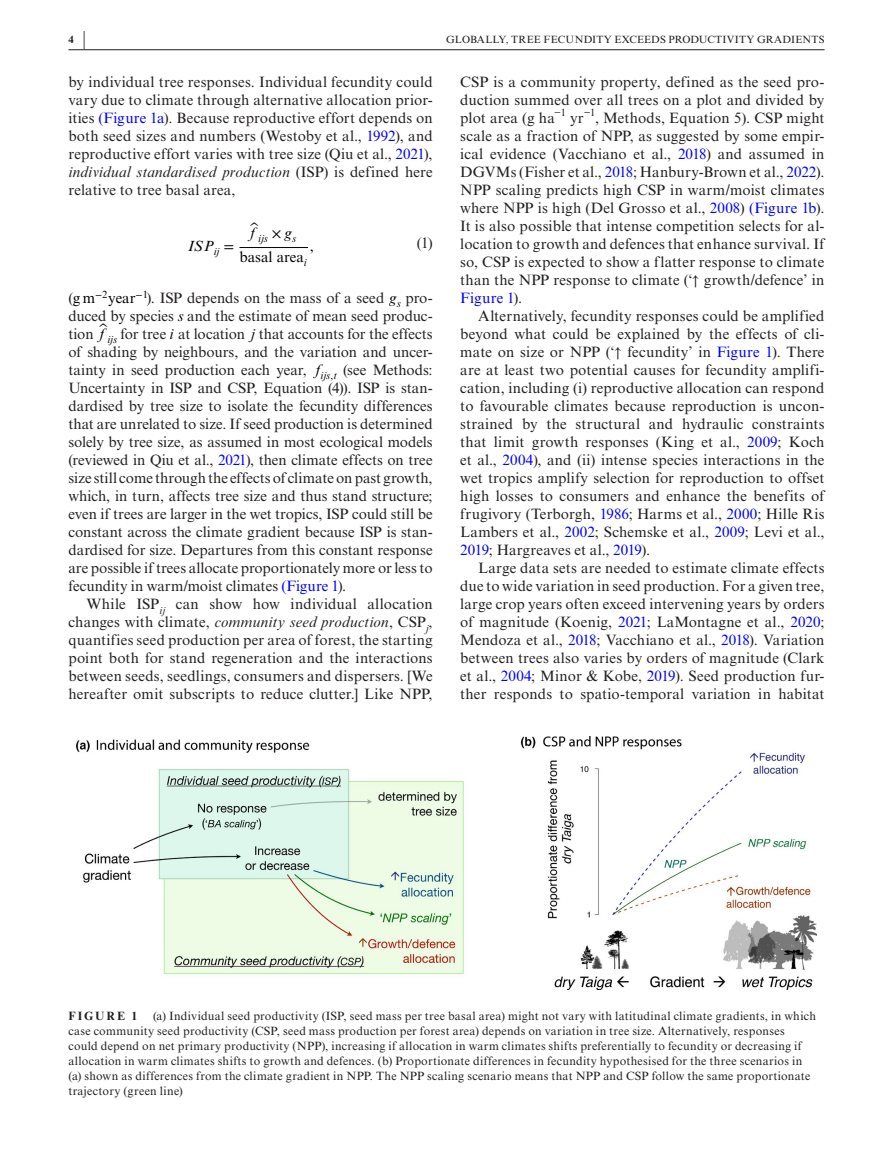
<style>
.page{position:relative;width:893px;height:1174px;background:#fff}
.page>*{position:absolute;margin:0;border:0;box-sizing:border-box;transform-origin:0 0}
.t1{font:15px/18px "Times New Roman MT Std";letter-spacing:.01em;color:#231f20;text-align:justify}
.t2{font:15px "Times New Roman MT Std";color:#000}
.t3{font:italic 15px "Times New Roman MT Std";color:#000}
.t4{font:12px/15px "Times New Roman MT Std";letter-spacing:.025em;color:#231f20}
.t5{font:700 12px "Times New Roman MT Std";letter-spacing:.175em;color:#231f20}
.t6{font:10.5px "Times New Roman MT Std";letter-spacing:.015em;color:#231f20}
.t7{font:italic 10.5px "Times New Roman MT Std";color:#000}
.t8{font:700 10.5px "Times New Roman MT Std";color:#231f20}
.s1{font-size:20.25px}
.s2{color:#00f}
.s3{font-style:italic}
.s4{font-family:"STIX"}
.s5{font-family:"STIX Math";font-style:normal}
.s6{color:#000}
.s7{font-style:italic;color:#000}
</style>
<div class="page">
<hr style="left:68px;top:49px;width:756px;height:1px;background:#231f20">
<hr style="left:239px;top:247px;width:69px;height:1px;background:#000">
<img style="left:77px;top:736px;width:739px;height:253px">
<p class="t8" style="left:68px;top:33px;width:18px">4 <span class="s1">|</span></p>
<p class="t6" style="left:446px;top:33px;width:380px">GLOBALLY, TREE FECUNDITY EXCEEDS PRODUCTIVITY GRADIENTS</p>
<p class="t1" style="left:68px;top:73px;width:366px">by individual tree responses. Individual fecundity could vary due to climate through alternative allocation prior&shy;ities <span class="s2">(Figure 1a</span>). Because reproductive effort depends on both seed sizes and numbers (Westoby et al., <span class="s2">1992</span>), and reproductive effort varies with tree size (Qiu et al., <span class="s2">2021</span>), <span class="s3">individual standardised production</span> (ISP) is defined here relative to tree basal area,</p>
<p class="t1" style="left:460px;top:73px;width:366px">CSP is a community property, defined as the seed pro&shy;duction summed over all trees on a plot and divided by plot area (g ha</p>
<p class="t6" style="left:554px;top:107px;width:13px">−1</p>
<p class="t6" style="left:584px;top:107px;width:13px">−1</p>
<p class="t1" style="left:460px;top:109px;width:366px;text-indent:135px">, Methods, Equation 5). CSP might scale as a fraction of NPP, as suggested by some empir&shy;ical evidence (Vacchiano et al., <span class="s2">2018</span>) and assumed in DGVMs (Fisher et al., <span class="s2">2018</span>; Hanbury-Brown et al., <span class="s2">2022</span>).<br>NPP scaling predicts high CSP in warm/moist climates where NPP is high (Del Grosso et al., <span class="s2">2008</span>) <span class="s2">(Figure 1b</span>).<br>It is also possible that intense competition selects for al&shy;location to growth and defences that enhance survival. If so, CSP is expected to show a flatter response to climate than the NPP response to climate (‘<span class="s4">↑</span> growth/defence’ in <span class="s2">Figure 1</span>).</p>
<p class="t1" style="left:460px;top:307px;width:366px;text-indent:18px">Alternatively, fecundity responses could be amplified beyond what could be explained by the effects of cli&shy;mate on size or NPP (‘<span class="s4">↑</span> fecundity’ in <span class="s2">Figure 1</span>). There are at least two potential causes for fecundity amplifi&shy;cation, including (i) reproductive allocation can respond to favourable climates because reproduction is uncon&shy;strained by the structural and hydraulic constraints that limit growth responses (King et al., <span class="s2">2009</span>; Koch et al., <span class="s2">2004</span>), and (ii) intense species interactions in the wet tropics amplify selection for reproduction to offset high losses to consumers and enhance the benefits of frugivory (Terborgh, <span class="s2">1986</span>; Harms et al., <span class="s2">2000</span>; Hille Ris Lambers et al., <span class="s2">2002</span>; Schemske et al., <span class="s2">2009</span>; Levi et al., <span class="s2">2019</span>; Hargreaves et al., <span class="s2">2019</span>).</p>
<p class="t1" style="left:460px;top:559px;width:366px;text-indent:18px">Large data sets are needed to estimate climate effects due to wide variation in seed production. For a given tree, large crop years often exceed intervening years by orders of magnitude (Koenig, <span class="s2">2021</span>; LaMontagne et al., <span class="s2">2020</span>; Mendoza et al., <span class="s2">2018</span>; Vacchiano et al., <span class="s2">2018</span>). Variation between trees also varies by orders of magnitude (Clark et al., <span class="s2">2004</span>; Minor &amp; Kobe, <span class="s2">2019</span>). Seed production fur&shy;ther responds to spatio-temporal variation in habitat</p>
<p class="t1" style="left:570px;top:109px;width:15px">yr</p>
<p class="t7" style="left:250px;top:234px;width:48px"><sup>̂</sup><sup>f</sup> ijs <sup>×</sup> <sup>g</sup>s</p>
<p class="t2" style="left:239px;top:251px;width:69px">basal area<sub>i</sub></p>
<p class="t2" style="left:310px;top:240px;width:6px">,</p>
<p class="t1" style="left:417px;top:233px;width:17px">(1)</p>
<p class="t3" style="left:188px;top:240px;width:47px">ISP<sub>ij</sub> <span class="s5">=</span></p>
<p class="t1" style="left:68px;top:289px;width:366px">(<span class="s6">g m</span><sup>−</sup><sup>2</sup><span class="s6">year</span><sup>−</sup><sup>1</sup>). ISP depends on the mass of a seed <span class="s7">g</span><sub>s</sub> pro&shy;duced by species <span class="s7">s</span> and the estimate of mean seed produc&shy;tion <sup>̂</sup><span class="s7">f</span> <sub>ijs</sub> for tree <span class="s7">i</span> at location <span class="s7">j</span> that accounts for the effects of shading by neighbours, and the variation and uncer&shy;tainty in seed production each year, <span class="s7">f</span><sub>ijs</sub><sub>,</sub><sub>t</sub> (see Methods:<br>Uncertainty in ISP and CSP, Equation (4)). ISP is stan&shy;dardised by tree size to isolate the fecundity differences that are unrelated to size. If seed production is determined solely by tree size, as assumed in most ecological models (reviewed in Qiu et al., <span class="s2">2021</span>), then climate effects on tree size still come through the effects of climate on past growth, which, in turn, affects tree size and thus stand structure; even if trees are larger in the wet tropics, ISP could still be constant across the climate gradient because ISP is stan&shy;dardised for size. Departures from this constant response are possible if trees allocate proportionately more or less to fecundity in warm/moist climates <span class="s2">(Figure 1</span>).</p>
<p class="t1" style="left:68px;top:595px;width:366px;text-indent:18px">While ISP<sub>ij</sub> can show how individual allocation changes with climate, <span class="s3">community seed production</span>, CSP<sub>j</sub>, quantifies seed production per area of forest, the starting point both for stand regeneration and the interactions between seeds, seedlings, consumers and dispersers. [We hereafter omit subscripts to reduce clutter.] Like NPP,</p>
<p class="t4" style="left:68px;top:1008px;width:749px;text-indent:85px">(a) Individual seed productivity (ISP, seed mass per tree basal area) might not vary with latitudinal climate gradients, in which case community seed productivity (CSP, seed mass production per forest area) depends on variation in tree size. Alternatively, responses could depend on net primary productivity (NPP), increasing if allocation in warm climates shifts preferentially to fecundity or decreasing if allocation in warm climates shifts to growth and defences. (b) Proportionate differences in fecundity hypothesised for the three scenarios in (a) shown as differences from the climate gradient in NPP. The NPP scaling scenario means that NPP and CSP follow the same proportionate trajectory (green line)</p>
<p class="t5" style="left:68px;top:1009px;width:71px">FIGURE 1</p>
</div>
